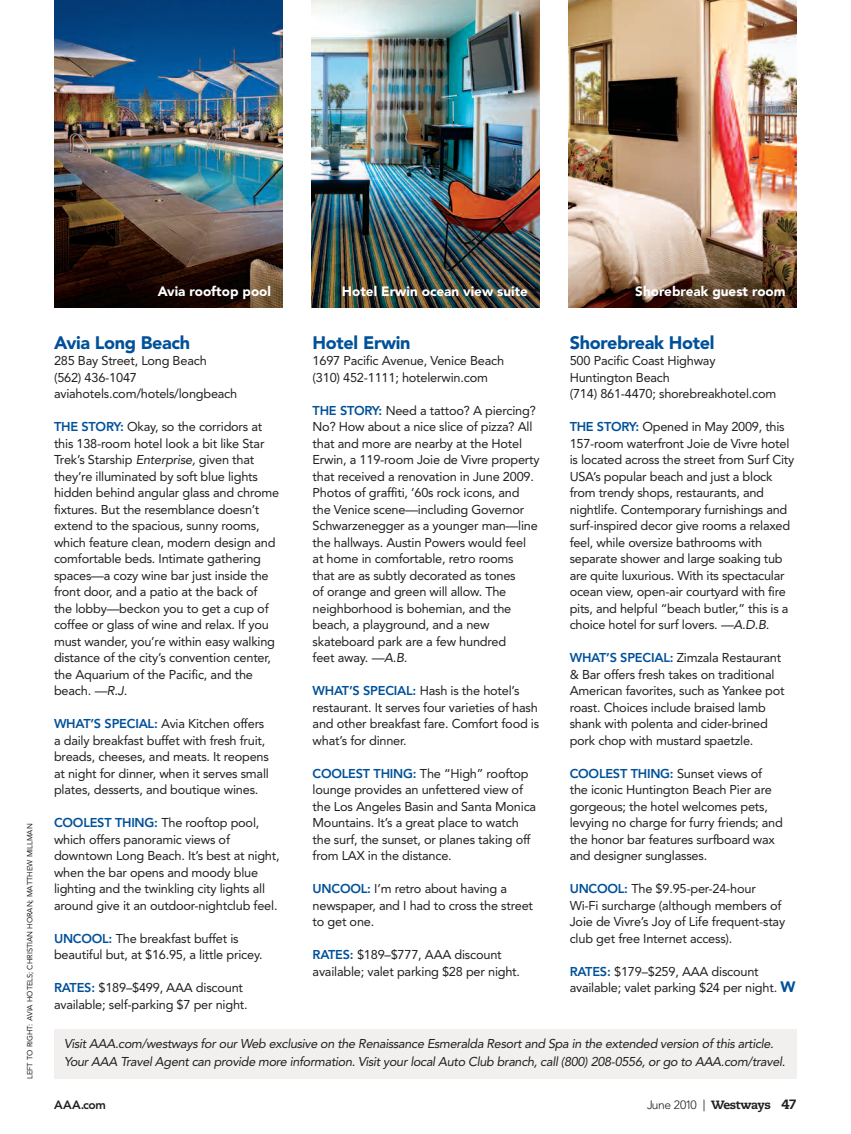
<style>
.page{position:relative;width:851px;height:1134px;background:#fff}
.page>*{position:absolute;margin:0;border:0;box-sizing:border-box;transform-origin:0 0}
.t1{font:900 18px "Avenir";letter-spacing:-.02em;color:#01519a}
.t2{font:900 13.5px "Avenir";color:#fff}
.t3{font:12.75px/16.5px "Avenir";letter-spacing:-.015em;color:#231f20}
.t4{font:italic 12.75px/18px "Avenir";letter-spacing:-.03em;color:#231f20}
.t5{font:300 12px "Avenir";letter-spacing:-.05em;color:#231f20}
.t6{font:800 12px "Avenir";color:#231f20}
.t7{font:7.5px "Avenir";letter-spacing:-.005em;color:#231f20}
.s1{font-weight:800;color:#01519a}
.s2{font-style:italic}
.s3{font-weight:900;font-size:15px;color:#01519a}
.s4{font-size:15px}
.s5{font-family:"Caecilia";font-weight:800}
.s6{font-family:"Caecilia";font-weight:800;font-size:13.5px}
</style>
<div class="page">
<img style="left:54px;top:0;width:228px;height:308px">
<img style="left:311px;top:0;width:228px;height:308px">
<img style="left:568px;top:0;width:228px;height:308px">
<div style="left:54px;top:1029px;width:742px;height:50px;background:#f1f0ef"></div>
<p class="t7" style="left:25px;top:1079px;width:257px;rotate:-90deg">LEFT TO RIGHT: AVIA HOTELS; CHRISTIAN HORAN; MATTHEW MILLMAN</p>
<p class="t2" style="left:158px;top:283px;width:115px">Avia rooftop pool</p>
<p class="t2" style="left:342px;top:283px;width:187px">Hotel Erwin ocean view suite</p>
<p class="t2" style="left:635px;top:283px;width:152px">Shorebreak guest room</p>
<h1 class="t1" style="left:54px;top:332px;width:138px">Avia Long Beach</h1>
<p class="t3" style="left:54px;top:353px;width:185px">285 Bay Street, Long Beach (562) 436-1047 aviahotels.com/hotels/longbeach</p>
<p class="t3" style="left:54px;top:419px;width:227px"><span class="s1">THE STORY:</span> Okay, so the corridors at this 138-room hotel look a bit like Star Trek’s Starship <span class="s2">Enterprise,</span> given that they’re illuminated by soft blue lights hidden behind angular glass and chrome fixtures. But the resemblance doesn’t extend to the spacious, sunny rooms, which feature clean, modern design and comfortable beds. Intimate gathering spaces—a cozy wine bar just inside the front door, and a patio at the back of<br>the lobby—beckon you to get a cup of coffee or glass of wine and relax. If you must wander, you’re within easy walking distance of the city’s convention center, the Aquarium of the Pacific, and the beach. <span class="s2">—R.J.</span></p>
<p class="t3" style="left:54px;top:716px;width:216px"><span class="s1">WHAT’S SPECIAL:</span> Avia Kitchen offers a daily breakfast buffet with fresh fruit, breads, cheeses, and meats. It reopens at night for dinner, when it serves small plates, desserts, and boutique wines.</p>
<p class="t3" style="left:54px;top:815px;width:227px"><span class="s1">COOLEST THING:</span> The rooftop pool, which offers panoramic views of downtown Long Beach. It’s best at night, when the bar opens and moody blue lighting and the twinkling city lights all around give it an outdoor-nightclub feel.</p>
<p class="t3" style="left:54px;top:930px;width:210px"><span class="s1">UNCOOL:</span> The breakfast buffet is beautiful but, at $16.95, a little pricey.</p>
<p class="t3" style="left:54px;top:980px;width:195px"><span class="s1">RATES:</span> $189–$499, AAA discount available; self-parking $7 per night.</p>
<h1 class="t1" style="left:312px;top:332px;width:99px">Hotel Erwin</h1>
<p class="t3" style="left:312px;top:353px;width:193px">1697 Pacific Avenue, Venice Beach (310) 452-1111; hotelerwin.com</p>
<p class="t3" style="left:312px;top:402px;width:228px"><span class="s1">THE STORY:</span> Need a tattoo? A piercing?<br>No? How about a nice slice of pizza? All that and more are nearby at the Hotel Erwin, a 119-room Joie de Vivre property that received a renovation in June 2009.<br>Photos of graffiti, ’60s rock icons, and the Venice scene—including Governor Schwarzenegger as a younger man—line the hallways. Austin Powers would feel at home in comfortable, retro rooms<br>that are as subtly decorated as tones<br>of orange and green will allow. The neighborhood is bohemian, and the beach, a playground, and a new skateboard park are a few hundred<br>feet away. <span class="s2">—A.B.</span></p>
<p class="t3" style="left:312px;top:683px;width:228px"><span class="s1">WHAT’S SPECIAL:</span> Hash is the hotel’s restaurant. It serves four varieties of hash and other breakfast fare. Comfort food is what’s for dinner.</p>
<p class="t3" style="left:312px;top:765px;width:225px"><span class="s1">COOLEST THING:</span> The “High” rooftop lounge provides an unfettered view of the Los Angeles Basin and Santa Monica Mountains. It’s a great place to watch the surf, the sunset, or planes taking off from LAX in the distance.</p>
<p class="t3" style="left:312px;top:881px;width:222px"><span class="s1">UNCOOL:</span> I’m retro about having a newspaper, and I had to cross the street to get one.</p>
<p class="t3" style="left:312px;top:947px;width:209px"><span class="s1">RATES:</span> $189–$777, AAA discount available; valet parking $28 per night.</p>
<h1 class="t1" style="left:569px;top:332px;width:146px">Shorebreak Hotel</h1>
<p class="t3" style="left:569px;top:353px;width:208px">500 Pacific Coast Highway<br>Huntington Beach<br>(714) 861-4470; shorebreakhotel.com</p>
<p class="t3" style="left:569px;top:419px;width:226px"><span class="s1">THE STORY:</span> Opened in May 2009, this 157-room waterfront Joie de Vivre hotel is located across the street from Surf City USA’s popular beach and just a block from trendy shops, restaurants, and nightlife. Contemporary furnishings and surf-inspired decor give rooms a relaxed feel, while oversize bathrooms with separate shower and large soaking tub are quite luxurious. With its spectacular ocean view, open-air courtyard with fire pits, and helpful “beach butler,” this is a choice hotel for surf lovers. <span class="s2">—A.D.B.</span></p>
<p class="t3" style="left:569px;top:650px;width:216px"><span class="s1">WHAT’S SPECIAL:</span> Zimzala Restaurant &amp; Bar offers fresh takes on traditional American favorites, such as Yankee pot roast. Choices include braised lamb shank with polenta and cider-brined pork chop with mustard spaetzle.</p>
<p class="t3" style="left:569px;top:765px;width:215px"><span class="s1">COOLEST THING:</span> Sunset views of the iconic Huntington Beach Pier are gorgeous; the hotel welcomes pets, levying no charge for furry friends; and the honor bar features surfboard wax and designer sunglasses.</p>
<p class="t3" style="left:569px;top:881px;width:217px"><span class="s1">UNCOOL:</span> The $9.95-per-24-hour Wi-Fi surcharge (although members of Joie de Vivre’s Joy of Life frequent-stay club get free Internet access).</p>
<p class="t3" style="left:569px;top:963px;width:227px"><span class="s1">RATES:</span> $179–$259, AAA discount available; valet parking $24 per night. <span class="s3">W</span></p>
<p class="t4" style="left:64px;top:1034px;width:722px">Visit AAA.com/westways for our Web exclusive on the Renaissance Esmeralda Resort and Spa in the extended version of this article.<br>Your AAA Travel Agent can provide more information. Visit your local Auto Club branch, call (800) 208-0556, or go to AAA.com/travel.</p>
<p class="t6" style="left:54px;top:1098px;width:53px">AAA.com</p>
<p class="t5" style="left:647px;top:1098px;width:151px">June 2010 <span class="s4">|</span> <span class="s5">Westways</span> <span class="s6">47</span></p>
</div>
